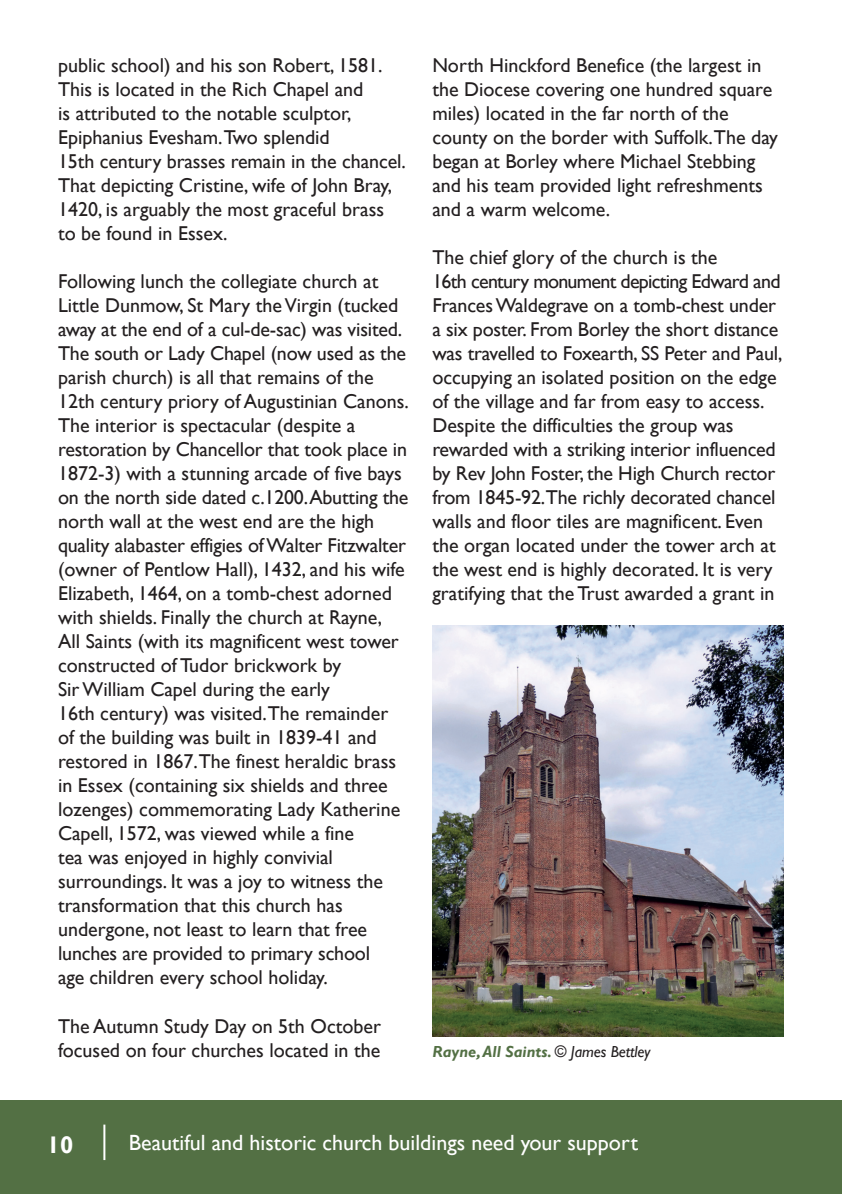
<style>
.page{position:relative;width:842px;height:1194px;background:#fff}
.page>*{position:absolute;margin:0;border:0;box-sizing:border-box;transform-origin:0 0}
.t1{font:700 24px "Gill Sans";color:#fff}
.t2{font:22px "Gill Sans";color:#fff}
.t3{font:20px/24px "Gill Sans";color:#231f20}
.t4{font:20px/24px "Gill Sans";letter-spacing:-.035em;color:#231f20}
.t5{font:italic 700 16px "Gill Sans";color:#537044}
.s1{font-weight:400;color:#231f20}
</style>
<div class="page">
<div style="left:0;top:1100px;width:842px;height:93px;background:#537044"></div>
<hr style="left:103px;top:1124px;width:2px;height:35px;background:#fff">
<img style="left:432px;top:625px;width:352px;height:411px">
<p class="t3" style="left:58px;top:53px;width:349px">public school) and his son Robert, 1581.<br>This is located in the Rich Chapel and<br>is attributed to the notable sculptor, Epiphanius Evesham.Two splendid<br>15th century brasses remain in the chancel.<br>That depicting Cristine, wife of John Bray, 1420, is arguably the most graceful brass to be found in Essex.</p>
<p class="t3" style="left:58px;top:269px;width:352px">Following lunch the collegiate church at Little Dunmow, St Mary the Virgin (tucked away at the end of a cul-de-sac) was visited.<br>The south or Lady Chapel (now used as the parish church) is all that remains of the 12th century priory of Augustinian Canons.<br>The interior is spectacular (despite a restoration by Chancellor that took place in 1872-3) with a stunning arcade of five bays on the north side dated c.1200.Abutting the north wall at the west end are the high quality alabaster effigies of Walter Fitzwalter (owner of Pentlow Hall), 1432, and his wife Elizabeth, 1464, on a tomb-chest adorned with shields. Finally the church at Rayne, All Saints (with its magnificent west tower constructed of Tudor brickwork by</p>
<p class="t3" style="left:58px;top:677px;width:344px">Sir William Capel during the early<br>16th century) was visited.The remainder of the building was built in 1839-41 and restored in 1867.The finest heraldic brass in Essex (containing six shields and three lozenges) commemorating Lady Katherine Capell, 1572, was viewed while a fine<br>tea was enjoyed in highly convivial surroundings. It was a joy to witness the transformation that this church has undergone, not least to learn that free lunches are provided to primary school age children every school holiday.</p>
<p class="t3" style="left:58px;top:1013px;width:324px">The Autumn Study Day on 5th October focused on four churches located in the</p>
<p class="t3" style="left:432px;top:53px;width:347px">North Hinckford Benefice (the largest in the Diocese covering one hundred square miles) located in the far north of the county on the border with Suffolk.The day began at Borley where Michael Stebbing and his team provided light refreshments and a warm welcome.</p>
<p class="t4" style="left:432px;top:245px;width:350px">The chief glory of the church is the<br>16th century monument depicting Edward and</p>
<p class="t3" style="left:432px;top:293px;width:352px">Frances Waldegrave on a tomb-chest under a six poster. From Borley the short distance was travelled to Foxearth, SS Peter and Paul, occupying an isolated position on the edge of the village and far from easy to access.<br>Despite the difficulties the group was rewarded with a striking interior influenced by Rev John Foster, the High Church rector from 1845-92.The richly decorated chancel walls and floor tiles are magnificent. Even the organ located under the tower arch at the west end is highly decorated. It is very gratifying that the Trust awarded a grant in</p>
<p class="t5" style="left:432px;top:1041px;width:220px">Rayne, All Saints. <span class="s1">© James Bettley</span></p>
<p class="t1" style="left:47px;top:1129px;width:28px">10</p>
<p class="t2" style="left:129px;top:1129px;width:510px">Beautiful and historic church buildings need your support</p>
</div>
